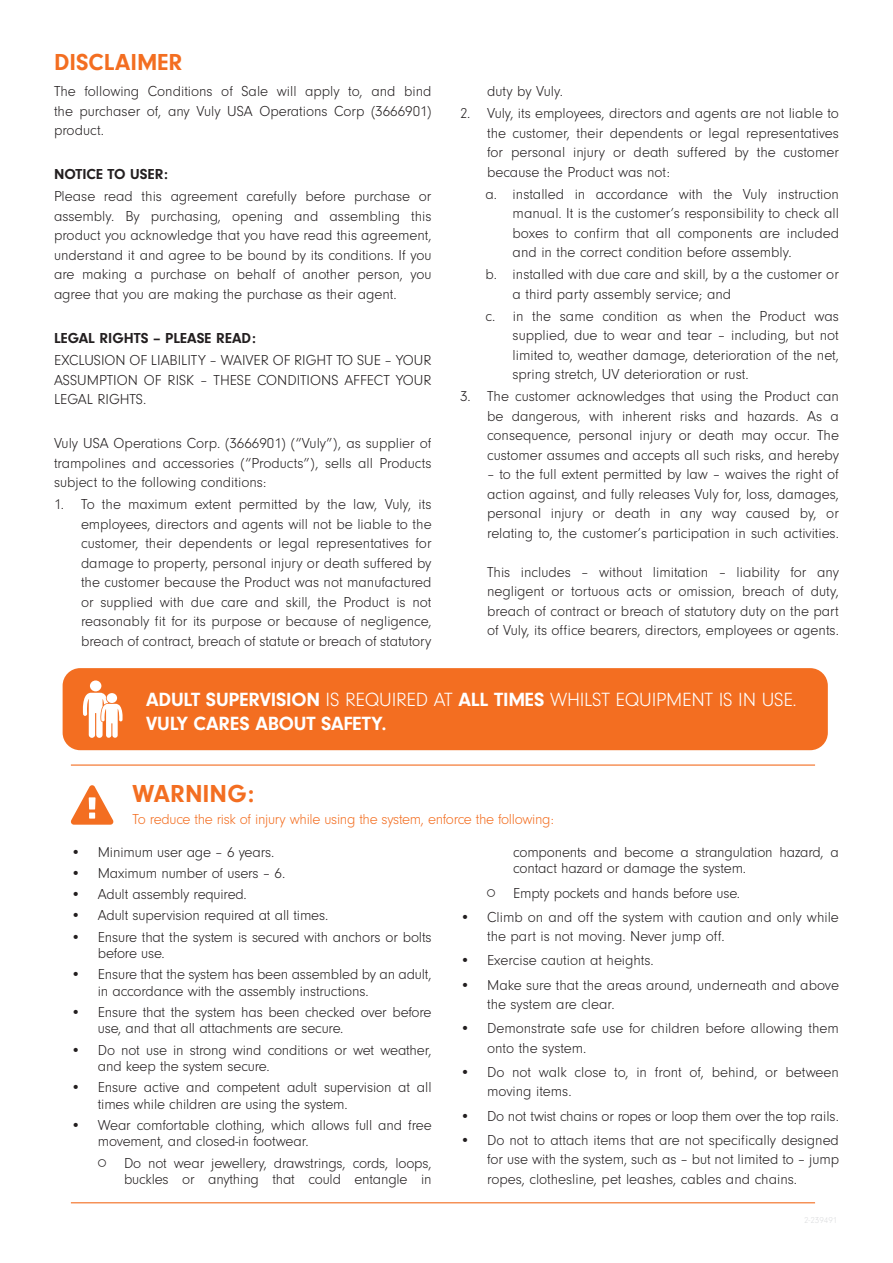
<style>
.page{position:relative;width:893px;height:1263px;background:#fff}
.page>*{position:absolute;margin:0;border:0;box-sizing:border-box;transform-origin:0 0}
.t1{font:700 25.5px "Neuzeit Gro";color:#f36e21}
.t2{font:700 24px "Neuzeit Gro";color:#f36e21}
.t3{font:300 19.8px "Neuzeit Gro";letter-spacing:-.01em;color:#fff}
.t4{font:700 19.8px "Neuzeit Gro";letter-spacing:-.01em;color:#fff}
.t5{font:300 15px/19.5px "Neuzeit Gro";letter-spacing:-.01em;color:#231f20}
.t6{font:300 15px "Neuzeit Gro";letter-spacing:-.02em;color:#f36e21}
.t7{font:700 15px "Neuzeit Gro";color:#231f20}
.s1{font-weight:700}
</style>
<div class="page">
<hr style="left:71px;top:764px;width:744px;height:2px;background:#f36e21">
<hr style="left:71px;top:1202px;width:744px;height:1px;background:#f36e21">
<svg style="left:71px;top:785px;width:43px;height:40px"></svg>
<div style="left:63px;top:668px;width:765px;height:82px;background:#f36e21;border-radius:18px"></div>
<svg style="left:83px;top:693px;width:40px;height:45px"></svg>
<div style="left:90px;top:680px;width:11px;height:11px;background:#fff;border-radius:50%"></div>
<div style="left:107px;top:693px;width:10px;height:10px;background:#fff;border-radius:50%"></div>
<p class="t2" style="left:54px;top:49px;width:130px">DISCLAIMER</p>
<p class="t5" style="left:54px;top:82px;width:379px;text-align:justify">The following Conditions of Sale will apply to, and bind the purchaser of, any Vuly USA Operations Corp (3666901) product.</p>
<p class="t7" style="left:54px;top:166px;width:116px">NOTICE TO USER:</p>
<p class="t5" style="left:54px;top:187px;width:379px;text-align:justify">Please read this agreement carefully before purchase or assembly. By purchasing, opening and assembling this product you acknowledge that you have read this agreement, understand it and agree to be bound by its conditions. If you are making a purchase on behalf of another person, you agree that you are making the purchase as their agent.</p>
<p class="t7" style="left:54px;top:330px;width:203px">LEGAL RIGHTS – PLEASE READ:</p>
<p class="t5" style="left:54px;top:351px;width:379px;text-align:justify">EXCLUSION OF LIABILITY – WAIVER OF RIGHT TO SUE – YOUR ASSUMPTION OF RISK – THESE CONDITIONS AFFECT YOUR LEGAL RIGHTS.</p>
<p class="t5" style="left:54px;top:434px;width:379px;text-align:justify">Vuly USA Operations Corp. (3666901) (“Vuly”), as supplier of trampolines and accessories (“Products”), sells all Products subject to the following conditions:</p>
<p class="t5" style="left:81px;top:495px;width:352px;text-align:justify;text-indent:-27px">1. To the maximum extent permitted by the law, Vuly, its employees, directors and agents will not be liable to the customer, their dependents or legal representatives for damage to property, personal injury or death suffered by the customer because the Product was not manufactured or supplied with due care and skill, the Product is not reasonably fit for its purpose or because of negligence, breach of contract, breach of statute or breach of statutory</p>
<p class="t5" style="left:487px;top:82px;width:77px">duty by Vuly.</p>
<p class="t5" style="left:487px;top:104px;width:353px;text-align:justify;text-indent:-27px">2. Vuly, its employees, directors and agents are not liable to the customer, their dependents or legal representatives for personal injury or death suffered by the customer because the Product was not:</p>
<p class="t5" style="left:513px;top:184px;width:328px;text-align:justify;text-indent:-27px">a. installed in accordance with the Vuly instruction manual. It is the customer’s responsibility to check all boxes to confirm that all components are included and in the correct condition before assembly.</p>
<p class="t5" style="left:513px;top:265px;width:328px;text-indent:-27px">b. installed with due care and skill, by a the customer or a third party assembly service; and</p>
<p class="t5" style="left:513px;top:307px;width:328px;text-align:justify;text-indent:-27px">c. in the same condition as when the Product was supplied, due to wear and tear – including, but not limited to, weather damage, deterioration of the net, spring stretch, UV deterioration or rust.</p>
<p class="t5" style="left:487px;top:387px;width:353px;text-align:justify;text-indent:-27px">3. The customer acknowledges that using the Product can be dangerous, with inherent risks and hazards. As a consequence, personal injury or death may occur. The customer assumes and accepts all such risks, and hereby</p>
<p class="t5" style="left:487px;top:465px;width:353px;text-align:justify">– to the full extent permitted by law – waives the right of action against, and fully releases Vuly for, loss, damages, personal injury or death in any way caused by, or relating to, the customer’s participation in such activities.</p>
<p class="t5" style="left:487px;top:563px;width:353px;text-align:justify">This includes – without limitation – liability for any negligent or tortuous acts or omission, breach of duty, breach of contract or breach of statutory duty on the part of Vuly, its office bearers, directors, employees or agents.</p>
<p class="t3" style="left:146px;top:689px;width:652px"><span class="s1">ADULT SUPERVISION</span> IS REQUIRED AT <span class="s1">ALL TIMES</span> WHILST EQUIPMENT IS IN USE.</p>
<p class="t4" style="left:146px;top:712px;width:242px">VULY CARES ABOUT SAFETY.</p>
<p class="t1" style="left:133px;top:780px;width:123px">WARNING:</p>
<p class="t6" style="left:133px;top:811px;width:423px">To reduce the risk of injury while using the system, enforce the following:</p>
<p class="t5" style="left:71px;top:842px;width:205px">• Minimum user age – 6 years.</p>
<p class="t5" style="left:71px;top:864px;width:216px">• Maximum number of users – 6.</p>
<p class="t5" style="left:71px;top:885px;width:177px">• Adult assembly required.</p>
<p class="t5" style="left:71px;top:906px;width:259px">• Adult supervision required at all times.</p>
<p class="t5" style="left:98px;top:929px;width:335px;line-height:16.5px;text-indent:-27px">• Ensure that the system is secured with anchors or bolts before use.</p>
<p class="t5" style="left:98px;top:966px;width:335px;line-height:16.5px;text-indent:-27px">• Ensure that the system has been assembled by an adult, in accordance with the assembly instructions.</p>
<p class="t5" style="left:98px;top:1004px;width:335px;line-height:16.5px;text-indent:-27px">• Ensure that the system has been checked over before use, and that all attachments are secure.</p>
<p class="t5" style="left:98px;top:1042px;width:335px;line-height:16.5px;text-indent:-27px">• Do not use in strong wind conditions or wet weather, and keep the system secure.</p>
<p class="t5" style="left:98px;top:1079px;width:335px;line-height:16.5px;text-indent:-27px">• Ensure active and competent adult supervision at all times while children are using the system.</p>
<p class="t5" style="left:98px;top:1117px;width:335px;line-height:16.5px;text-indent:-27px">• Wear comfortable clothing, which allows full and free movement, and closed-in footwear.</p>
<p class="t5" style="left:97px;top:1155px;width:336px;line-height:16.5px;text-align:right">○ Do not wear jewellery, drawstrings, cords, loops, buckles or anything that could entangle in</p>
<p class="t5" style="left:513px;top:844px;width:327px;line-height:16.5px">components and become a strangulation hazard, a contact hazard or damage the system.</p>
<p class="t5" style="left:486px;top:883px;width:255px">○ Empty pockets and hands before use.</p>
<p class="t5" style="left:487px;top:907px;width:353px;text-indent:-27px">• Climb on and off the system with caution and only while the part is not moving. Never jump off.</p>
<p class="t5" style="left:460px;top:951px;width:195px">• Exercise caution at heights.</p>
<p class="t5" style="left:487px;top:975px;width:353px;text-indent:-27px">• Make sure that the areas around, underneath and above the system are clear.</p>
<p class="t5" style="left:487px;top:1019px;width:353px;text-indent:-27px">• Demonstrate safe use for children before allowing them onto the system.</p>
<p class="t5" style="left:487px;top:1062px;width:353px;text-indent:-27px">• Do not walk close to, in front of, behind, or between moving items.</p>
<p class="t5" style="left:460px;top:1106px;width:380px">• Do not twist chains or ropes or loop them over the top rails.</p>
<p class="t5" style="left:487px;top:1130px;width:353px;text-align:justify;text-indent:-27px">• Do not to attach items that are not specifically designed for use with the system, such as – but not limited to – jump ropes, clothesline, pet leashes, cables and chains.</p>
</div>
